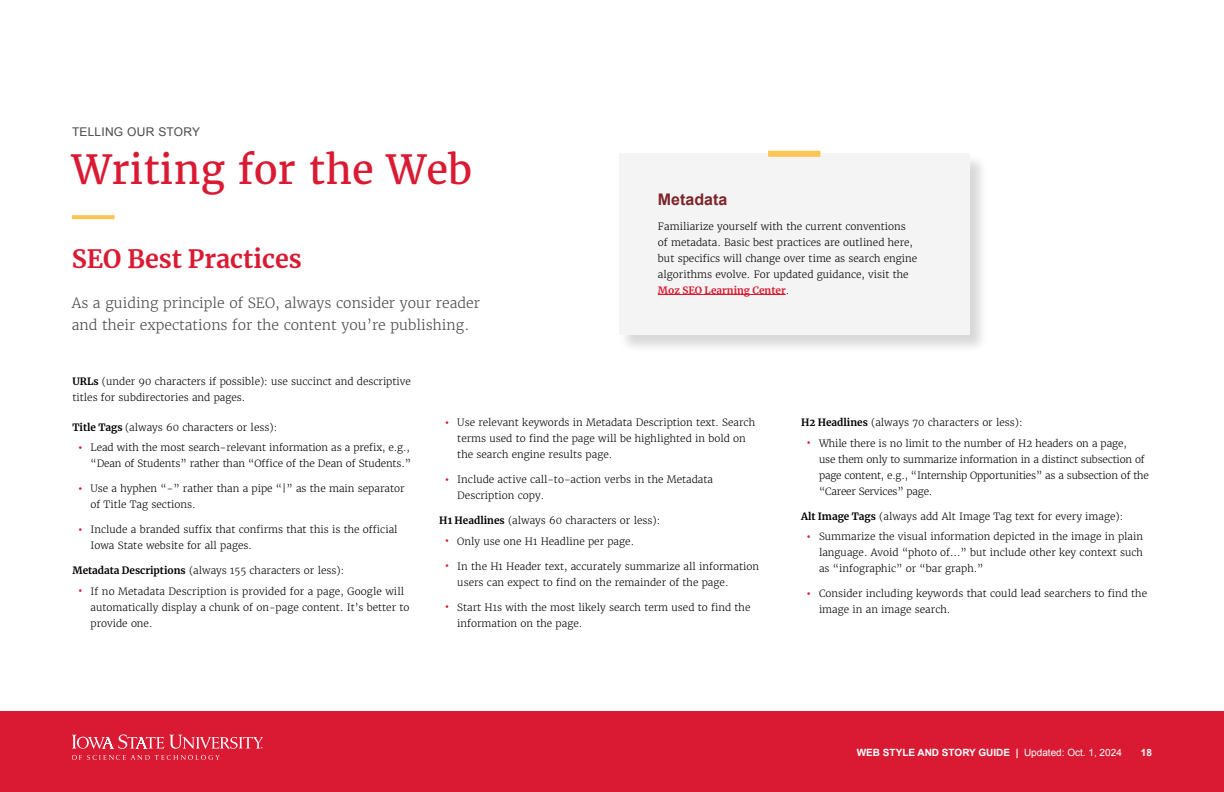
<style>
.page{position:relative;width:1224px;height:792px;background:#fff}
.page>*{position:absolute;margin:0;border:0;box-sizing:border-box;transform-origin:0 0}
.t1{font:40px "Merriweather";color:#da1a32}
.t2{font:700 25px "Merriweather";color:#da1a32}
.t3{font:700 16px "Arial";color:#7d2529}
.t4{font:300 14px/22px "Merriweather";color:#4a4a4b}
.t5{font:12px "Arial";letter-spacing:.02em;color:#4a4a4b}
.t6{font:300 10px/16px "Merriweather";color:#000}
.t7{font:300 10px/16px "Merriweather";letter-spacing:-.02em;color:#000}
.t8{font:700 10px "Arial";color:#fff}
.s1{font-weight:700;color:#da1a32}
.s2{font-weight:700}
.s3{font-size:16px;color:#da1a32}
.s4{font-weight:400}
</style>
<div class="page">
<div style="left:0;top:711px;width:1224px;height:81px;background:#da1a32"></div>
<svg style="left:72px;top:734px;width:191px;height:26px"></svg>
<svg style="left:72px;top:215px;width:43px;height:4px"></svg>
<div style="left:618px;top:154px;width:370px;height:200px;background:#000;opacity:.16"></div>
<div style="left:619px;top:154px;width:351px;height:181px;background:#f4f4f4"></div>
<hr style="left:658px;top:294px;width:128px;height:1px;background:#da1a32">
<div style="left:768px;top:151px;width:52px;height:6px;background:#fec553"></div>
<p class="t5" style="left:72px;top:124px;width:130px">TELLING OUR STORY</p>
<h1 class="t1" style="left:72px;top:144px;width:402px">Writing for the Web</h1>
<h2 class="t2" style="left:72px;top:241px;width:232px">SEO Best Practices</h2>
<h3 class="t4" style="left:72px;top:292px;width:410px">As a guiding principle of SEO, always consider your reader and their expectations for the content you’re publishing.</h3>
<h3 class="t3" style="left:658px;top:189px;width:71px">Metadata</h3>
<p class="t6" style="left:658px;top:218px;width:261px">Familiarize yourself with the current conventions of metadata. Basic best practices are outlined here, but specifics will change over time as search engine algorithms evolve. For updated guidance, visit the <span class="s1">Moz SEO Learning Center</span>.</p>
<p class="t6" style="left:72px;top:373px;width:340px"><span class="s2">URLs</span> (under 90 characters if possible): use succinct and descriptive titles for subdirectories and pages.</p>
<p class="t6" style="left:72px;top:419px;width:206px"><span class="s2">Title Tags</span> (always 60 characters or less):</p>
<p class="t6" style="left:77px;top:439px;width:336px;text-align:right"><span class="s3">•</span> Lead with the most search-relevant information as a prefix, e.g., “Dean of Students” rather than “Office of the Dean of Students.”</p>
<p class="t6" style="left:90px;top:480px;width:316px;text-indent:-14px"><span class="s3">•</span> Use a hyphen “-” rather than a pipe “|” as the main separator of Title Tag sections.</p>
<p class="t6" style="left:90px;top:521px;width:309px;text-indent:-14px"><span class="s3">•</span> Include a branded suffix that confirms that this is the official<br>Iowa State website for all pages.</p>
<p class="t6" style="left:72px;top:562px;width:273px"><span class="s2">Metadata Descriptions</span> (always 155 characters or less):</p>
<p class="t6" style="left:90px;top:583px;width:321px;text-indent:-14px"><span class="s3">•</span> If no Metadata Description is provided for a page, Google will automatically display a chunk of on-page content. It’s better to provide one.</p>
<p class="t6" style="left:457px;top:414px;width:299px;text-indent:-14px"><span class="s3">•</span> Use relevant keywords in Metadata Description text. Search terms used to find the page will be highlighted in bold on the search engine results page.</p>
<p class="t6" style="left:457px;top:471px;width:257px;text-indent:-14px"><span class="s3">•</span> Include active call-to-action verbs in the Metadata<br>Description copy.</p>
<p class="t6" style="left:439px;top:512px;width:222px"><span class="s2">H1 Headlines</span> (always 60 characters or less):</p>
<p class="t6" style="left:444px;top:533px;width:192px"><span class="s3">•</span> Only use one H1 Headline per page.</p>
<p class="t6" style="left:457px;top:558px;width:303px;text-indent:-14px"><span class="s3">•</span> In the H1 Header text, accurately summarize all information users can expect to find on the remainder of the page.</p>
<p class="t6" style="left:457px;top:599px;width:295px;text-indent:-14px"><span class="s3">•</span> Start H1s with the most likely search term used to find the information on the page.</p>
<p class="t6" style="left:801px;top:414px;width:223px"><span class="s2">H2 Headlines</span> (always 70 characters or less):</p>
<p class="t7" style="left:819px;top:435px;width:331px;text-indent:-14px"><span class="s3">•</span> While there is no limit to the number of H2 headers on a page,<br>use them only to summarize information in a distinct subsection of page content, e.g., “Internship Opportunities” as a subsection of the “Career Services” page.</p>
<p class="t6" style="left:801px;top:508px;width:324px"><span class="s2">Alt Image Tags</span> (always add Alt Image Tag text for every image):</p>
<p class="t6" style="left:819px;top:528px;width:326px;text-align:justify;text-indent:-14px"><span class="s3">•</span> Summarize the visual information depicted in the image in plain language. Avoid “photo of…” but include other key context such as “infographic” or “bar graph.”</p>
<p class="t6" style="left:819px;top:585px;width:330px;text-indent:-14px"><span class="s3">•</span> Consider including keywords that could lead searchers to find the image in an image search.</p>
<p class="t8" style="left:857px;top:746px;width:267px">WEB STYLE AND STORY GUIDE | <span class="s4">Updated: Oct. 1, 2024</span></p>
<p class="t8" style="left:1141px;top:746px;width:13px">18</p>
</div>
